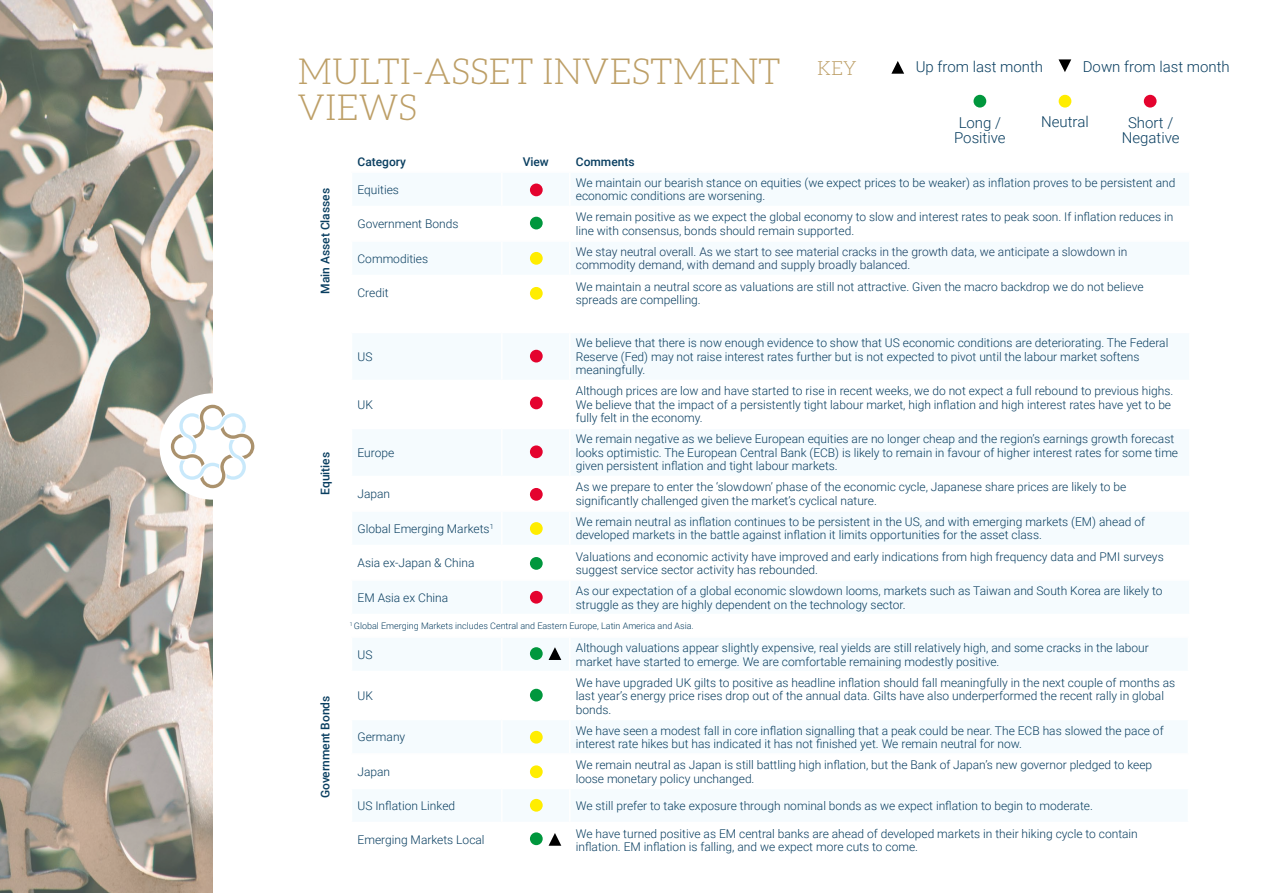
<style>
.page{position:relative;width:1263px;height:893px;background:#fff}
.page>*{position:absolute;margin:0;border:0;box-sizing:border-box;transform-origin:0 0}
.t1{font:300 36px/36px "Aleo";color:#bd9f67}
.t2{font:300 19.5px "Aleo";color:#bd9f67}
.t3{font:300 15px/15px "Roboto";color:#093e60;text-align:center}
.t4{font:300 12px/13.5px "Roboto";color:#093e60}
.t5{font:300 12px/13.5px "Roboto";color:#103b5e}
.t6{font:500 12px "Roboto";color:#093e60}
.t7{font:300 9px "Roboto";color:#093e60}
</style>
<div class="page">
<img style="left:0;top:0;width:213px;height:893px">
<div style="left:159px;top:393px;width:107px;height:107px;background:#fff;border-radius:50%"></div>
<svg style="left:171px;top:405px;width:83px;height:83px"></svg>
<div style="left:1144px;top:95px;width:12px;height:13px;background:#e4032e;border-radius:50%"></div>
<div style="left:973px;top:95px;width:13px;height:13px;background:#00973d;border-radius:50%"></div>
<div style="left:1059px;top:95px;width:12px;height:13px;background:#ffed00;border-radius:50%"></div>
<div style="left:530px;top:252px;width:13px;height:13px;background:#ffed00;border-radius:50%"></div>
<div style="left:530px;top:287px;width:13px;height:13px;background:#ffed00;border-radius:50%"></div>
<div style="left:530px;top:350px;width:13px;height:12px;background:#e4032e;border-radius:50%"></div>
<div style="left:530px;top:397px;width:13px;height:12px;background:#e4032e;border-radius:50%"></div>
<div style="left:530px;top:445px;width:13px;height:13px;background:#e4032e;border-radius:50%"></div>
<div style="left:530px;top:488px;width:13px;height:13px;background:#e4032e;border-radius:50%"></div>
<div style="left:530px;top:557px;width:13px;height:13px;background:#00973d;border-radius:50%"></div>
<div style="left:530px;top:591px;width:13px;height:13px;background:#e4032e;border-radius:50%"></div>
<div style="left:530px;top:647px;width:13px;height:13px;background:#00973d;border-radius:50%"></div>
<div style="left:530px;top:689px;width:13px;height:12px;background:#00973d;border-radius:50%"></div>
<div style="left:530px;top:799px;width:13px;height:13px;background:#ffed00;border-radius:50%"></div>
<div style="left:530px;top:832px;width:13px;height:13px;background:#00973d;border-radius:50%"></div>
<div style="left:530px;top:731px;width:13px;height:13px;background:#ffed00;border-radius:50%"></div>
<div style="left:530px;top:765px;width:13px;height:13px;background:#ffed00;border-radius:50%"></div>
<svg style="left:891px;top:61px;width:13px;height:13px"></svg>
<svg style="left:1058px;top:59px;width:13px;height:13px"></svg>
<div style="left:530px;top:184px;width:13px;height:12px;background:#e4032e;border-radius:50%"></div>
<div style="left:530px;top:217px;width:13px;height:12px;background:#00973d;border-radius:50%"></div>
<div style="left:530px;top:522px;width:13px;height:13px;background:#ffed00;border-radius:50%"></div>
<svg style="left:549px;top:647px;width:12px;height:13px"></svg>
<svg style="left:549px;top:833px;width:12px;height:13px"></svg>
<h1 class="t1" style="left:298px;top:53px;width:484px">MULTI-ASSET INVESTMENT<br>VIEWS</h1>
<h2 class="t2" style="left:817px;top:58px;width:41px">KEY</h2>
<p class="t6" style="left:357px;top:153px;width:50px">Category</p>
<p class="t6" style="left:523px;top:153px;width:28px">View</p>
<p class="t6" style="left:576px;top:153px;width:60px">Comments</p>
<p class="t6" style="left:317px;top:294px;width:107px;rotate:-90deg">Main Asset Classes</p>
<p class="t4" style="left:357px;top:182px;width:43px">Equities</p>
<p class="t4" style="left:576px;top:175px;width:601px">We maintain our bearish stance on equities (we expect prices to be weaker) as inflation proves to be persistent and economic conditions are worsening.</p>
<p class="t3" style="left:916px;top:59px;width:129px">Up from last month</p>
<p class="t3" style="left:1083px;top:58px;width:149px">Down from last month</p>
<p class="t3" style="left:954px;top:114px;width:53px">Long /<br>Positive</p>
<p class="t3" style="left:1041px;top:113px;width:49px">Neutral</p>
<p class="t3" style="left:1122px;top:114px;width:59px">Short /<br>Negative</p>
<p class="t4" style="left:357px;top:217px;width:102px">Government Bonds</p>
<p class="t4" style="left:576px;top:210px;width:599px">We remain positive as we expect the global economy to slow and interest rates to peak soon. If inflation reduces in line with consensus, bonds should remain supported.</p>
<p class="t4" style="left:357px;top:251px;width:72px">Commodities</p>
<p class="t5" style="left:576px;top:245px;width:553px">We stay neutral overall. As we start to see material cracks in the growth data, we anticipate a slowdown in commodity demand, with demand and supply broadly balanced.</p>
<p class="t4" style="left:357px;top:286px;width:33px">Credit</p>
<p class="t4" style="left:576px;top:279px;width:569px">We maintain a neutral score as valuations are still not attractive. Given the macro backdrop we do not believe spreads are compelling.</p>
<p class="t6" style="left:317px;top:495px;width:44px;rotate:-90deg">Equities</p>
<p class="t6" style="left:317px;top:798px;width:104px;rotate:-90deg">Government Bonds</p>
<p class="t4" style="left:357px;top:349px;width:16px">US</p>
<p class="t4" style="left:357px;top:397px;width:17px">UK</p>
<p class="t4" style="left:357px;top:445px;width:38px">Europe</p>
<p class="t4" style="left:576px;top:336px;width:594px">We believe that there is now enough evidence to show that US economic conditions are deteriorating. The Federal<br>Reserve (Fed) may not raise interest rates further but is not expected to pivot until the labour market softens meaningfully.</p>
<p class="t4" style="left:576px;top:384px;width:599px">Although prices are low and have started to rise in recent weeks, we do not expect a full rebound to previous highs.<br>We believe that the impact of a persistently tight labour market, high inflation and high interest rates have yet to be fully felt in the economy.</p>
<p class="t4" style="left:576px;top:432px;width:604px">We remain negative as we believe European equities are no longer cheap and the region’s earnings growth forecast looks optimistic. The European Central Bank (ECB) is likely to remain in favour of higher interest rates for some time given persistent inflation and tight labour markets.</p>
<p class="t4" style="left:357px;top:487px;width:34px">Japan</p>
<p class="t4" style="left:576px;top:480px;width:552px">As we prepare to enter the ‘slowdown’ phase of the economic cycle, Japanese share prices are likely to be significantly challenged given the market’s cyclical nature.</p>
<p class="t4" style="left:357px;top:521px;width:138px">Global Emerging Markets<sup>1</sup></p>
<p class="t4" style="left:576px;top:514px;width:571px">We remain neutral as inflation continues to be persistent in the US, and with emerging markets (EM) ahead of developed markets in the battle against inflation it limits opportunities for the asset class.</p>
<p class="t4" style="left:357px;top:556px;width:119px">Asia ex-Japan &amp; China</p>
<p class="t4" style="left:576px;top:549px;width:589px">Valuations and economic activity have improved and early indications from high frequency data and PMI surveys suggest service sector activity has rebounded.</p>
<p class="t4" style="left:357px;top:590px;width:92px">EM Asia ex China</p>
<p class="t4" style="left:576px;top:583px;width:588px">As our expectation of a global economic slowdown looms, markets such as Taiwan and South Korea are likely to struggle as they are highly dependent on the technology sector.</p>
<p class="t7" style="left:350px;top:619px;width:345px"><sup>1</sup> Global Emerging Markets includes Central and Eastern Europe, Latin America and Asia.</p>
<p class="t4" style="left:357px;top:647px;width:16px">US</p>
<p class="t4" style="left:576px;top:640px;width:574px">Although valuations appear slightly expensive, real yields are still relatively high, and some cracks in the labour market have started to emerge. We are comfortable remaining modestly positive.</p>
<p class="t4" style="left:357px;top:688px;width:17px">UK</p>
<p class="t4" style="left:576px;top:675px;width:601px">We have upgraded UK gilts to positive as headline inflation should fall meaningfully in the next couple of months as last year’s energy price rises drop out of the annual data. Gilts have also underperformed the recent rally in global bonds.</p>
<p class="t4" style="left:357px;top:730px;width:49px">Germany</p>
<p class="t4" style="left:576px;top:723px;width:589px">We have seen a modest fall in core inflation signalling that a peak could be near. The ECB has slowed the pace of interest rate hikes but has indicated it has not finished yet. We remain neutral for now.</p>
<p class="t4" style="left:357px;top:764px;width:34px">Japan</p>
<p class="t4" style="left:576px;top:758px;width:578px">We remain neutral as Japan is still battling high inflation, but the Bank of Japan’s new governor pledged to keep loose monetary policy unchanged.</p>
<p class="t4" style="left:357px;top:799px;width:99px">US Inflation Linked</p>
<p class="t4" style="left:576px;top:799px;width:519px">We still prefer to take exposure through nominal bonds as we expect inflation to begin to moderate.</p>
<p class="t4" style="left:357px;top:833px;width:129px">Emerging Markets Local</p>
<p class="t4" style="left:576px;top:826px;width:564px">We have turned positive as EM central banks are ahead of developed markets in their hiking cycle to contain inflation. EM inflation is falling, and we expect more cuts to come.</p>
</div>
